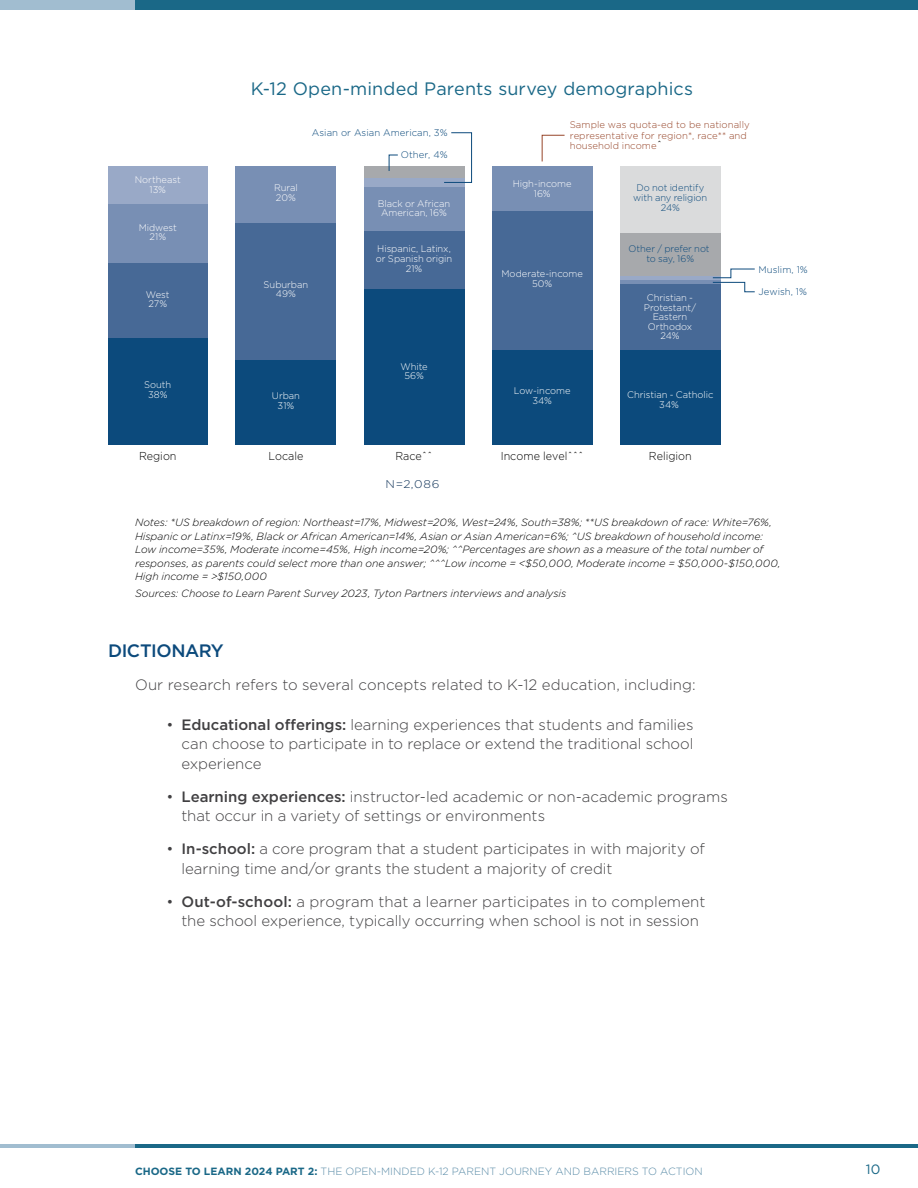
<style>
.page{position:relative;width:918px;height:1188px;background:#fff}
.page>*{position:absolute;margin:0;border:0;box-sizing:border-box;transform-origin:0 0}
.t1{font:18px "Gotham";letter-spacing:.01em;color:#1a6887}
.t2{font:500 18px "Gotham";letter-spacing:-.025em;color:#0c4a7c}
.t3{font:300 15px/19.5px "Gotham";letter-spacing:-.005em;color:#414042}
.t4{font:13.5px "Gotham";color:#1a6887}
.t5{font:300 11.55px "Gotham";color:#010101;scale:.94 1}
.t6{font:300 11.25px "Gotham";color:#12355a;scale:1.07 1}
.t7{font:italic 300 10.5px/13.5px "Gotham";letter-spacing:-.005em;color:#000}
.t8{font:300 10.5px "Gotham";color:#598ba7}
.t9{font:300 9.6px/9.6px "Gotham";letter-spacing:-.005em;color:#fff;text-align:center}
.t10{font:300 9.6px/9.6px "Gotham";color:#0c4a7c;text-align:center}
.t11{font:300 9.6px/10.2px "Gotham";letter-spacing:.005em;color:#964529}
.s1{font-size:11.55px;color:#010101}
.s2{font-weight:500}
.s3{font-weight:700;color:#1a6887}
</style>
<div class="page">
<hr style="left:135px;top:1144px;width:783px;height:4px;background:#1a6887">
<hr style="left:0;top:1144px;width:135px;height:4px;background:#a1bdd0">
<div style="left:135px;top:0;width:783px;height:9px;background:#1a6887"></div>
<div style="left:0;top:0;width:135px;height:9px;background:#a1bdd0"></div>
<div style="left:236px;top:359px;width:100px;height:86px;background:#0c4a7c"></div>
<div style="left:236px;top:222px;width:100px;height:137px;background:#476996"></div>
<div style="left:236px;top:166px;width:100px;height:56px;background:#788fb4"></div>
<div style="left:364px;top:288px;width:100px;height:157px;background:#0c4a7c"></div>
<div style="left:364px;top:231px;width:100px;height:57px;background:#476996"></div>
<div style="left:364px;top:187px;width:100px;height:44px;background:#788fb4"></div>
<div style="left:364px;top:178px;width:100px;height:9px;background:#99a9c7"></div>
<div style="left:364px;top:166px;width:100px;height:12px;background:#a7a9ac"></div>
<div style="left:492px;top:349px;width:101px;height:96px;background:#0c4a7c"></div>
<div style="left:492px;top:210px;width:101px;height:139px;background:#476996"></div>
<div style="left:492px;top:166px;width:101px;height:44px;background:#788fb4"></div>
<div style="left:620px;top:349px;width:101px;height:96px;background:#0c4a7c"></div>
<div style="left:620px;top:284px;width:101px;height:65px;background:#476996"></div>
<hr style="left:620px;top:280px;width:101px;height:4px;background:#788fb4">
<div style="left:620px;top:275px;width:101px;height:5px;background:#99a9c7"></div>
<div style="left:620px;top:232px;width:101px;height:43px;background:#a7a9ac"></div>
<div style="left:620px;top:166px;width:101px;height:66px;background:#dadbdc"></div>
<div style="left:108px;top:338px;width:100px;height:107px;background:#0c4a7c"></div>
<div style="left:108px;top:263px;width:100px;height:75px;background:#476996"></div>
<div style="left:108px;top:203px;width:100px;height:60px;background:#788fb4"></div>
<div style="left:108px;top:166px;width:100px;height:37px;background:#99a9c7"></div>
<svg style="left:444px;top:132px;width:28px;height:51px"></svg>
<svg style="left:388px;top:154px;width:10px;height:17px"></svg>
<svg style="left:712px;top:268px;width:43px;height:25px"></svg>
<svg style="left:541px;top:134px;width:24px;height:28px"></svg>
<p class="t1" style="left:251px;top:78px;width:444px">K-12 Open-minded Parents survey demographics</p>
<p class="t9" style="left:135px;top:175px;width:47px">Northeast<br>13%</p>
<p class="t9" style="left:139px;top:222px;width:40px">Midwest<br>21%</p>
<p class="t9" style="left:146px;top:289px;width:25px;text-align:left">West<br>27%</p>
<p class="t9" style="left:144px;top:380px;width:29px">South<br>38%</p>
<p class="t5" style="left:139px;top:449px;width:41px">Region</p>
<p class="t9" style="left:274px;top:183px;width:25px;text-align:left">Rural<br>20%</p>
<p class="t10" style="left:312px;top:128px;width:137px">Asian or Asian American, 3%</p>
<p class="t11" style="left:570px;top:120px;width:181px">Sample was quota-ed to be nationally representative for region*, race** and household income<span class="s1">ˆ</span></p>
<p class="t10" style="left:401px;top:150px;width:48px">Other, 4%</p>
<p class="t9" style="left:378px;top:198px;width:74px">Black or African<br>American, 16%</p>
<p class="t9" style="left:513px;top:179px;width:60px">High-income<br>16%</p>
<p class="t10" style="left:633px;top:183px;width:76px">Do not identify with any religion<br>24%</p>
<p class="t9" style="left:264px;top:279px;width:46px">Suburban<br>49%</p>
<p class="t9" style="left:272px;top:391px;width:30px">Urban<br>31%</p>
<p class="t9" style="left:376px;top:244px;width:78px">Hispanic, Latinx, or Spanish origin<br>21%</p>
<p class="t9" style="left:400px;top:361px;width:29px">White<br>56%</p>
<p class="t9" style="left:501px;top:268px;width:83px">Moderate-income<br>50%</p>
<p class="t9" style="left:514px;top:386px;width:58px">Low-income<br>34%</p>
<p class="t10" style="left:629px;top:244px;width:83px">Other / prefer not to say, 16%</p>
<p class="t9" style="left:644px;top:293px;width:54px">Christian -<br>Protestant/<br>Eastern<br>Orthodox<br>24%</p>
<p class="t9" style="left:627px;top:390px;width:88px">Christian - Catholic<br>34%</p>
<p class="t10" style="left:759px;top:264px;width:51px">Muslim, 1%</p>
<p class="t10" style="left:759px;top:287px;width:50px">Jewish, 1%</p>
<p class="t5" style="left:268px;top:449px;width:39px">Locale</p>
<p class="t5" style="left:395px;top:449px;width:41px">Raceˆˆ</p>
<p class="t6" style="left:386px;top:477px;width:52px">N=2,086</p>
<p class="t5" style="left:501px;top:449px;width:90px">Income levelˆˆˆ</p>
<p class="t5" style="left:649px;top:449px;width:47px">Religion</p>
<p class="t7" style="left:135px;top:515px;width:647px">Notes: *US breakdown of region: Northeast=17%, Midwest=20%, West=24%, South=38%; **US breakdown of race: White=76%, Hispanic or Latinx=19%, Black or African American=14%, Asian or Asian American=6%; ^US breakdown of household income:<br>Low income=35%, Moderate income=45%, High income=20%; ^^Percentages are shown as a measure of the total number of responses, as parents could select more than one answer; ^^^Low income = &lt;$50,000, Moderate income = $50,000-$150,000, High income = &gt;$150,000</p>
<p class="t7" style="left:135px;top:586px;width:433px">Sources: Choose to Learn Parent Survey 2023, Tyton Partners interviews and analysis</p>
<p class="t2" style="left:108px;top:639px;width:117px">DICTIONARY</p>
<p class="t3" style="left:135px;top:674px;width:562px">Our research refers to several concepts related to K-12 education, including:</p>
<p class="t3" style="left:181px;top:714px;width:513px;text-align:justify;text-indent:-15px">• <span class="s2">Educational offerings:</span> learning experiences that students and families can choose to participate in to replace or extend the traditional school experience</p>
<p class="t3" style="left:181px;top:786px;width:548px;text-indent:-15px">• <span class="s2">Learning experiences:</span> instructor-led academic or non-academic programs that occur in a variety of settings or environments</p>
<p class="t3" style="left:182px;top:839px;width:525px;text-indent:-15px">• <span class="s2">In-school:</span> a core program that a student participates in with majority of learning time and/or grants the student a majority of credit</p>
<p class="t3" style="left:166px;top:891px;width:540px;text-align:center">• <span class="s2">Out-of-school:</span> a program that a learner participates in to complement the school experience, typically occurring when school is not in session</p>
<p class="t8" style="left:135px;top:1165px;width:569px"><span class="s3">CHOOSE TO LEARN 2024 PART 2:</span> THE OPEN-MINDED K-12 PARENT JOURNEY AND BARRIERS TO ACTION</p>
<p class="t4" style="left:866px;top:1160px;width:16px">10</p>
</div>
